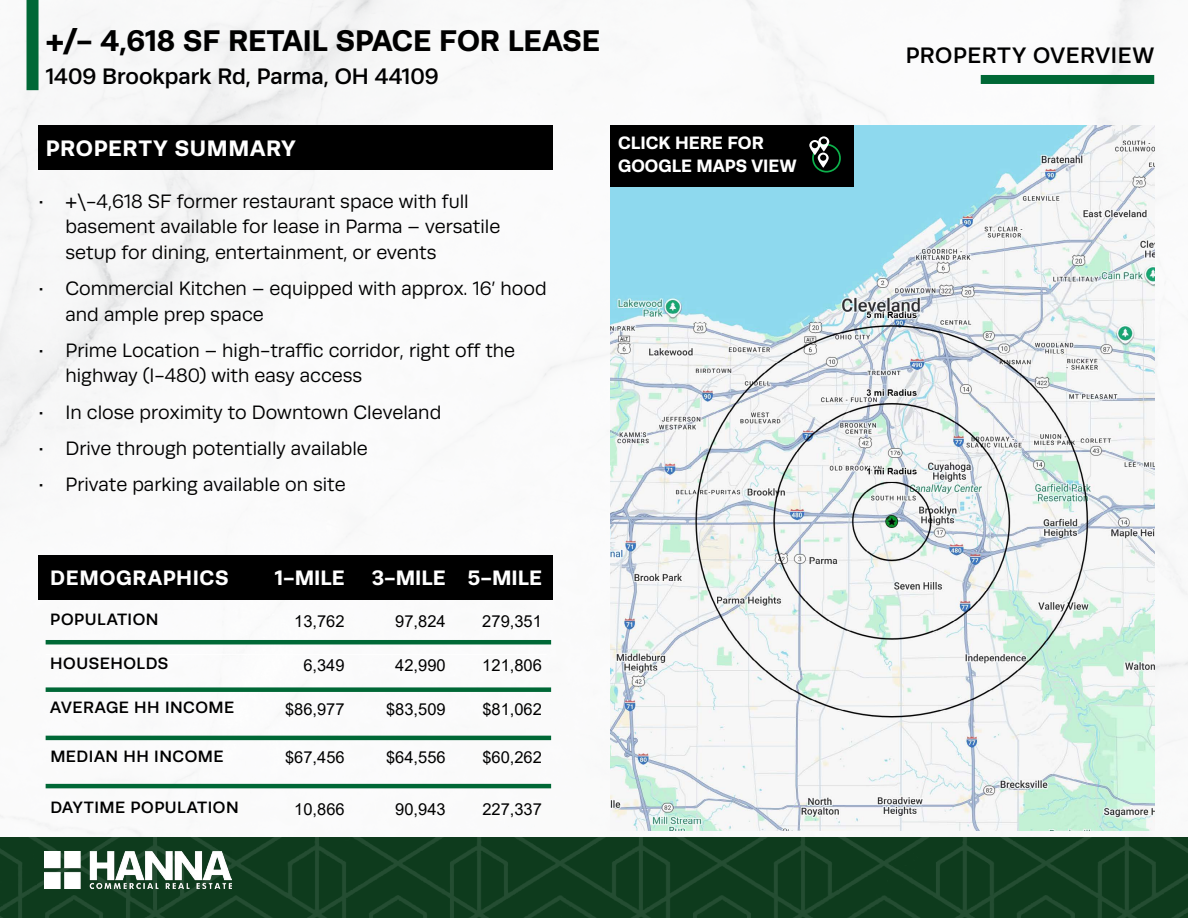
<style>
.page{position:relative;width:1188px;height:918px;background:#fff}
.page>*{position:absolute;margin:0;border:0;box-sizing:border-box;transform-origin:0 0}
.t1{font:700 30px "Runda";color:#000}
.t2{font:500 22.5px "Runda";color:#000}
.t3{font:500 22.5px "Runda";letter-spacing:.03em;color:#000}
.t4{font:700 22.5px "Runda";letter-spacing:.03em;color:#fff}
.t5{font:700 21px "Runda";letter-spacing:.025em;color:#fff}
.t6{font:700 21px "Runda";color:#fff}
.t7{font:19.5px/25.5px "Runda";color:#000}
.t8{font:700 18px/22.8px "Runda";color:#fff}
.t9{font:16.5px "Arial";color:#000}
.t10{font:500 16.5px "Runda";letter-spacing:.03em;color:#000}
</style>
<div class="page">
<img style="left:0;top:0;width:1188px;height:837px">
<div style="left:27px;top:0;width:12px;height:90px;background:#006836"></div>
<img style="left:0;top:837px;width:1188px;height:81px">
<img style="left:45px;top:852px;width:186px;height:37px">
<div style="left:981px;top:75px;width:173px;height:9px;background:#006836"></div>
<img style="left:610px;top:125px;width:544px;height:706px">
<div style="left:610px;top:125px;width:243px;height:62px;background:#000"></div>
<div style="left:812px;top:144px;width:29px;height:29px;border:2px solid #0db14b;border-radius:50%"></div>
<svg style="left:809px;top:136px;width:20px;height:32px"></svg>
<div style="left:39px;top:556px;width:514px;height:44px;background:#000"></div>
<div style="left:39px;top:125px;width:514px;height:44px;background:#000"></div>
<hr style="left:46px;top:640px;width:505px;height:4px;background:#006836">
<div style="left:46px;top:687px;width:505px;height:5px;background:#006836"></div>
<hr style="left:46px;top:736px;width:505px;height:4px;background:#006836">
<hr style="left:46px;top:784px;width:505px;height:4px;background:#006836">
<hr style="left:46px;top:654px;width:201px;height:1px;background:#fff">
<hr style="left:247px;top:654px;width:102px;height:1px;background:#fff">
<hr style="left:349px;top:654px;width:101px;height:1px;background:#fff">
<hr style="left:450px;top:654px;width:97px;height:1px;background:#fff">
<h1 class="t1" style="left:46px;top:23px;width:556px">+/- 4,618 SF RETAIL SPACE FOR LEASE</h1>
<p class="t2" style="left:46px;top:64px;width:394px">1409 Brookpark Rd, Parma, OH 44109</p>
<p class="t4" style="left:46px;top:134px;width:251px">PROPERTY SUMMARY</p>
<p class="t7" style="left:66px;top:189px;width:436px;text-indent:-27px">• +\-4,618 SF former restaurant space with full basement available for lease in Parma – versatile setup for dining, entertainment, or events</p>
<p class="t7" style="left:66px;top:276px;width:483px;text-indent:-27px">• Commercial Kitchen – equipped with approx. 16’ hood and ample prep space</p>
<p class="t7" style="left:66px;top:338px;width:451px;text-indent:-27px">• Prime Location – high-traffic corridor, right off the highway (I-480) with easy access</p>
<p class="t7" style="left:39px;top:399px;width:404px">• In close proximity to Downtown Cleveland</p>
<p class="t7" style="left:39px;top:436px;width:331px">• Drive through potentially available</p>
<p class="t7" style="left:39px;top:472px;width:309px">• Private parking available on site</p>
<p class="t8" style="left:618px;top:131px;width:180px">CLICK HERE FOR<br>GOOGLE MAPS VIEW</p>
<p class="t5" style="left:50px;top:565px;width:180px">DEMOGRAPHICS</p>
<p class="t5" style="left:275px;top:565px;width:71px">1-MILE</p>
<p class="t6" style="left:372px;top:565px;width:172px">3-MILE 5-MILE</p>
<p class="t10" style="left:50px;top:610px;width:110px">POPULATION</p>
<p class="t9" style="left:294px;top:610px;width:52px">13,762</p>
<p class="t9" style="left:395px;top:610px;width:52px">97,824</p>
<p class="t9" style="left:482px;top:610px;width:61px">279,351</p>
<p class="t10" style="left:50px;top:654px;width:120px">HOUSEHOLDS</p>
<p class="t9" style="left:303px;top:654px;width:43px">6,349</p>
<p class="t9" style="left:395px;top:654px;width:52px">42,990</p>
<p class="t9" style="left:482px;top:654px;width:61px">121,806</p>
<p class="t10" style="left:50px;top:698px;width:185px">AVERAGE HH INCOME</p>
<p class="t9" style="left:285px;top:698px;width:61px">$86,977</p>
<p class="t9" style="left:386px;top:698px;width:61px">$83,509</p>
<p class="t9" style="left:482px;top:698px;width:61px">$81,062</p>
<p class="t10" style="left:50px;top:746px;width:175px">MEDIAN HH INCOME</p>
<p class="t9" style="left:285px;top:746px;width:61px">$67,456</p>
<p class="t9" style="left:386px;top:746px;width:61px">$64,556</p>
<p class="t9" style="left:482px;top:746px;width:61px">$60,262</p>
<p class="t10" style="left:50px;top:798px;width:190px">DAYTIME POPULATION</p>
<p class="t9" style="left:294px;top:798px;width:52px">10,866</p>
<p class="t9" style="left:395px;top:798px;width:52px">90,943</p>
<p class="t9" style="left:482px;top:798px;width:61px">227,337</p>
<p class="t3" style="left:906px;top:43px;width:250px">PROPERTY OVERVIEW</p>
</div>
